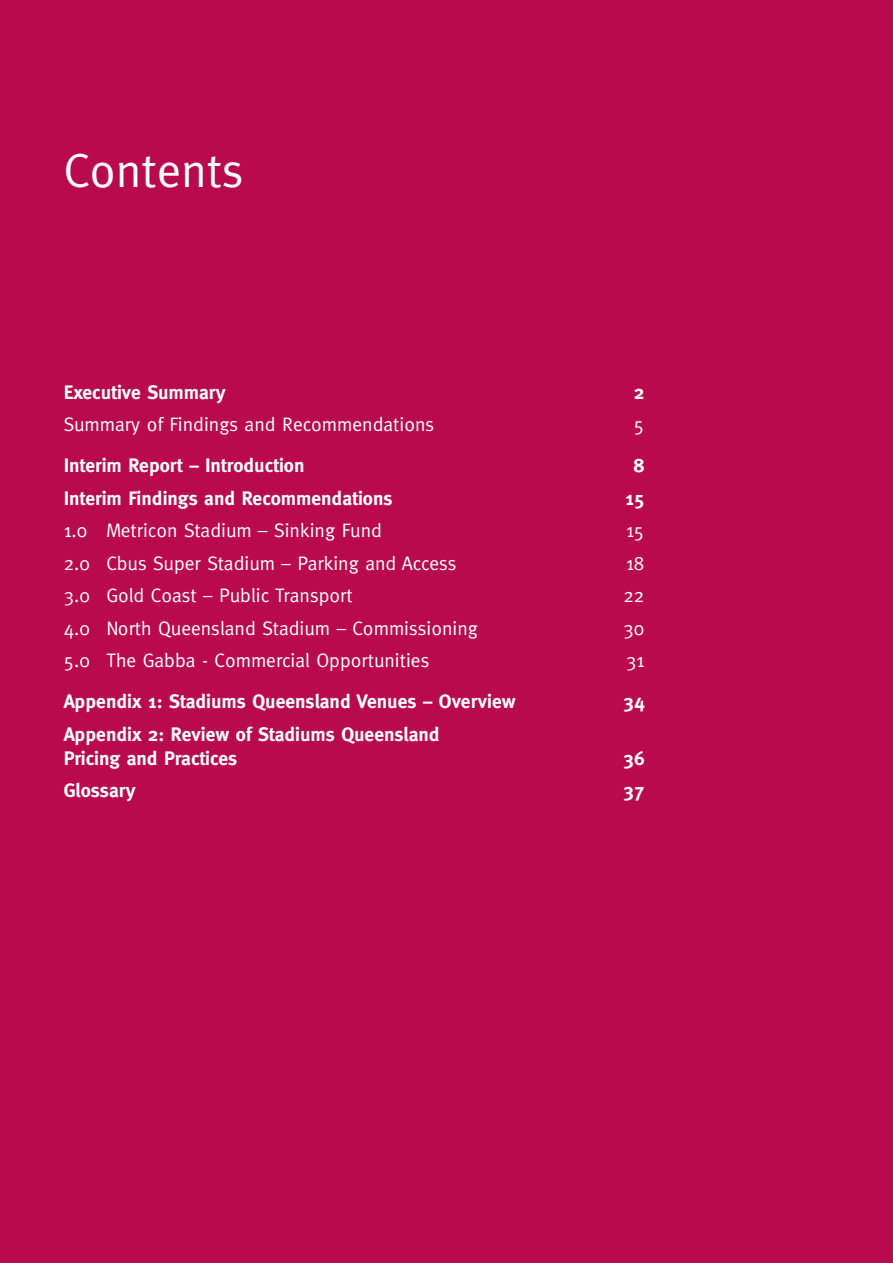
<style>
.page{position:relative;width:893px;height:1263px;background:#b80a4d}
.page>*{position:absolute;margin:0;border:0;box-sizing:border-box;transform-origin:0 0}
.t1{font:48px "Meta";color:#fff}
.t2{font:19.5px "Meta";color:#fff}
.t3{font:700 19.5px/24px "Meta";color:#fff}
</style>
<div class="page">
<h1 class="t1" style="left:64px;top:142px;width:181px">Contents</h1>
<p class="t3" style="left:64px;top:380px;width:163px">Executive Summary</p>
<p class="t3" style="left:634px;top:380px;width:12px">2</p>
<p class="t2" style="left:64px;top:413px;width:372px">Summary of Findings and Recommendations</p>
<p class="t2" style="left:634px;top:413px;width:12px">5</p>
<p class="t3" style="left:64px;top:453px;width:242px">Interim Report – Introduction</p>
<p class="t3" style="left:634px;top:453px;width:12px">8</p>
<p class="t3" style="left:64px;top:486px;width:330px">Interim Findings and Recommendations</p>
<p class="t3" style="left:625px;top:486px;width:21px">15</p>
<p class="t2" style="left:64px;top:519px;width:320px">1.0 Metricon Stadium – Sinking Fund</p>
<p class="t2" style="left:626px;top:519px;width:20px">15</p>
<p class="t2" style="left:64px;top:552px;width:394px">2.0 Cbus Super Stadium – Parking and Access</p>
<p class="t2" style="left:626px;top:552px;width:20px">18</p>
<p class="t2" style="left:64px;top:584px;width:290px">3.0 Gold Coast – Public Transport</p>
<p class="t2" style="left:623px;top:584px;width:22px">22</p>
<p class="t2" style="left:64px;top:617px;width:416px">4.0 North Queensland Stadium – Commissioning</p>
<p class="t2" style="left:623px;top:617px;width:22px">30</p>
<p class="t2" style="left:64px;top:649px;width:367px">5.0 The Gabba - Commercial Opportunities</p>
<p class="t2" style="left:626px;top:649px;width:20px">31</p>
<p class="t3" style="left:64px;top:689px;width:453px">Appendix 1: Stadiums Queensland Venues – Overview</p>
<p class="t3" style="left:624px;top:689px;width:22px">34</p>
<p class="t3" style="left:64px;top:722px;width:377px">Appendix 2: Review of Stadiums Queensland<br>Pricing and Practices</p>
<p class="t3" style="left:624px;top:746px;width:22px">36</p>
<p class="t3" style="left:64px;top:778px;width:73px">Glossary</p>
<p class="t3" style="left:624px;top:778px;width:22px">37</p>
</div>
